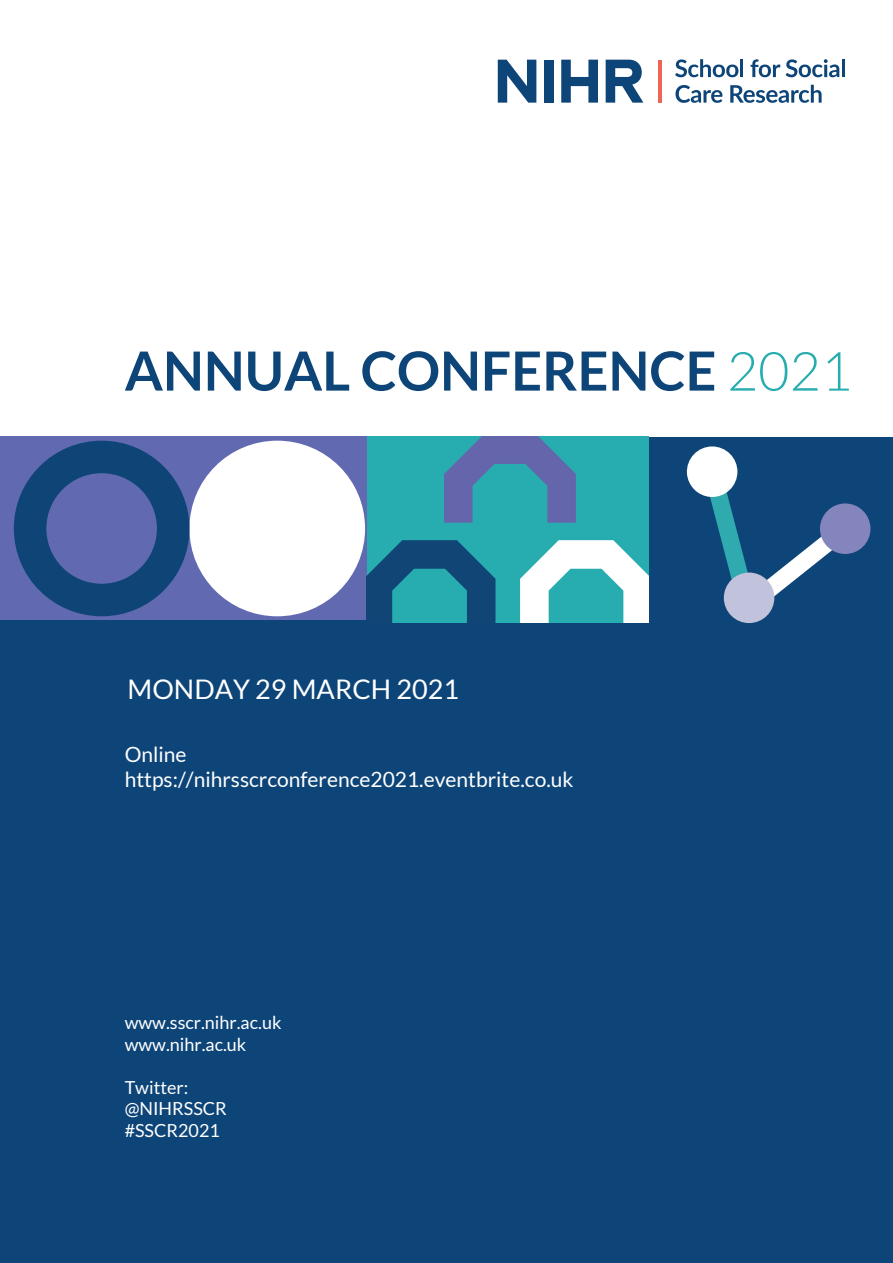
<style>
.page{position:relative;width:893px;height:1263px;background:#fff}
.page>*{position:absolute;margin:0;border:0;box-sizing:border-box;transform-origin:0 0}
.t1{font:700 54px "Lato";color:#0e4578}
.t2{font:27px "Lato";color:#fff}
.t3{font:21px/25.2px "Lato";color:#fff}
.t4{font:18px/21.6px "Lato";color:#fff}
.s1{font-weight:300;color:#27acb0}
</style>
<div class="page">
<div style="left:0;top:437px;width:893px;height:826px;background:#0e4578"></div>
<svg style="left:675px;top:59px;width:63px;height:18px"></svg>
<hr style="left:740px;top:59px;width:3px;height:18px;background:#0e4578">
<svg style="left:750px;top:59px;width:30px;height:18px"></svg>
<svg style="left:786px;top:59px;width:53px;height:18px"></svg>
<hr style="left:842px;top:59px;width:3px;height:18px;background:#0e4578">
<svg style="left:675px;top:85px;width:47px;height:18px"></svg>
<svg style="left:730px;top:85px;width:92px;height:18px"></svg>
<svg style="left:498px;top:60px;width:38px;height:43px"></svg>
<div style="left:544px;top:60px;width:10px;height:43px;background:#0e4578"></div>
<svg style="left:561px;top:60px;width:37px;height:43px"></svg>
<svg style="left:606px;top:60px;width:37px;height:43px"></svg>
<hr style="left:658px;top:60px;width:3px;height:43px;background:#ef6555">
<div style="left:0;top:437px;width:367px;height:183px;background:#616ab1"></div>
<div style="left:189px;top:441px;width:176px;height:175px;background:#fff;border-radius:50%"></div>
<svg style="left:14px;top:441px;width:175px;height:175px"></svg>
<svg style="left:686px;top:446px;width:169px;height:155px"></svg>
<div style="left:724px;top:572px;width:50px;height:51px;background:#c1c2db;border-radius:50%"></div>
<div style="left:820px;top:503px;width:50px;height:51px;background:#8485bc;border-radius:50%"></div>
<div style="left:367px;top:437px;width:281px;height:186px;background:#27acb0"></div>
<svg style="left:367px;top:540px;width:128px;height:83px"></svg>
<svg style="left:444px;top:437px;width:132px;height:86px"></svg>
<svg style="left:520px;top:540px;width:128px;height:83px"></svg>
<h1 class="t1" style="left:125px;top:337px;width:729px">ANNUAL CONFERENCE <span class="s1">2021</span></h1>
<h2 class="t2" style="left:128px;top:673px;width:333px">MONDAY 29 MARCH 2021</h2>
<p class="t3" style="left:125px;top:741px;width:450px">Online https://nihrsscrconference2021.eventbrite.co.uk</p>
<p class="t4" style="left:125px;top:1011px;width:158px">www.sscr.nihr.ac.uk www.nihr.ac.uk</p>
<p class="t4" style="left:125px;top:1076px;width:104px">Twitter: @NIHRSSCR #SSCR2021</p>
</div>
